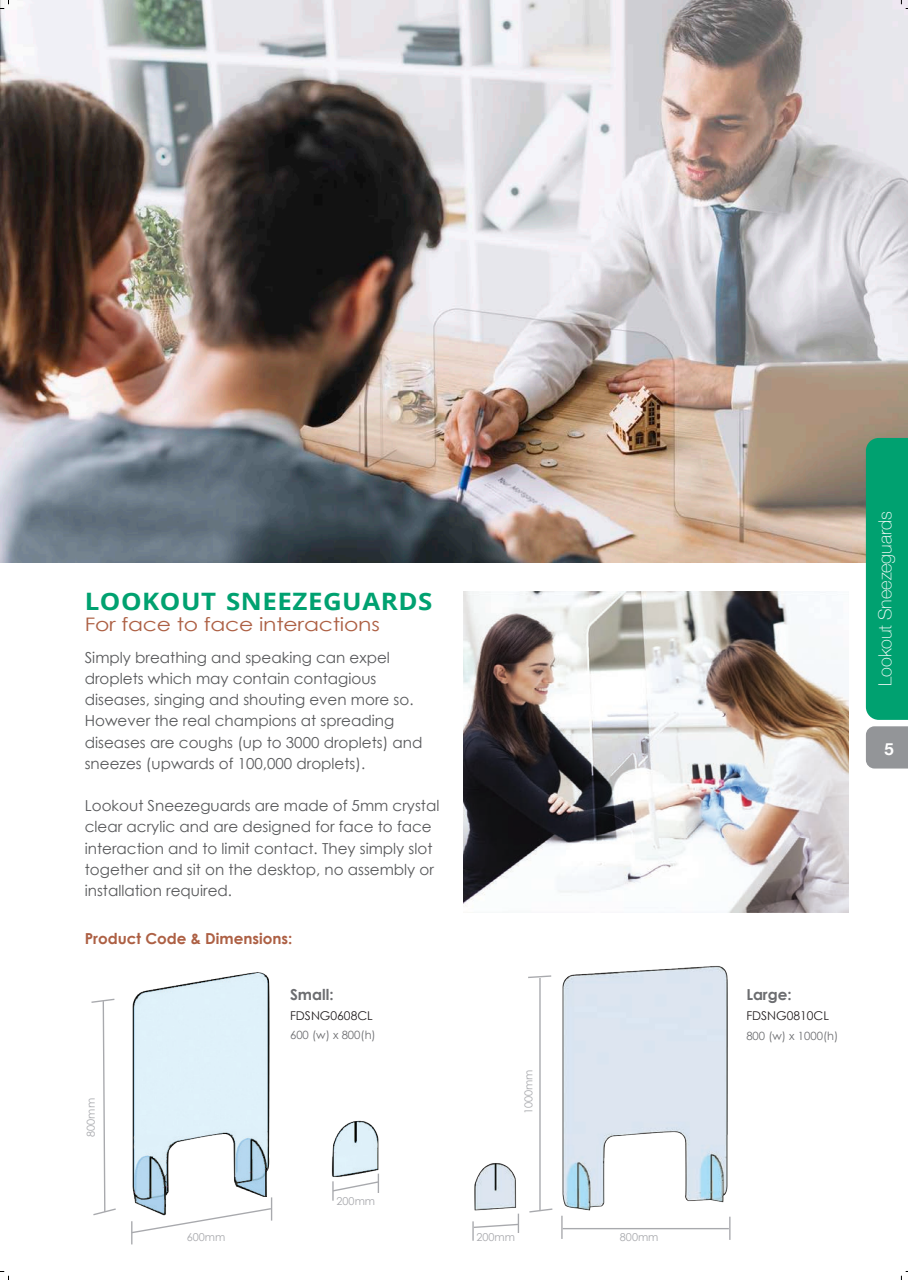
<style>
.page{position:relative;width:908px;height:1280px;background:#fff}
.page>*{position:absolute;margin:0;border:0;box-sizing:border-box;transform-origin:0 0}
.t1{font:700 24px "Open Sans";letter-spacing:.02em;color:#00a170;scale:1.08 1}
.t2{font:18.6px "Century Gothic";letter-spacing:-.01em;color:#ad6044;scale:1.17 1}
.t3{font:100 18.15px "Helvetica Neue";color:#fff}
.t4{font:700 16.65px "Helvetica Neue";color:#fff}
.t5{font:15.15px/21.1px "Century Gothic";color:#57585a}
.t6{font:700 15.15px "Century Gothic";color:#ad6044}
.t7{font:700 15.15px "Century Gothic";color:#6c6d70}
.t8{font:12.15px "Century Gothic";color:#231f20}
.t9{font:11.4px "Century Gothic";color:#6c6d70}
.t10{font:10.95px "Century Gothic";color:#a8a9ad}
</style>
<div class="page">
<img style="left:132px;top:972px;width:247px;height:249px">
<div style="left:866px;top:726px;width:42px;height:42px;background:#939598"></div>
<img style="left:474px;top:966px;width:257px;height:264px">
<img style="left:0;top:0;width:908px;height:563px">
<div style="left:866px;top:438px;width:42px;height:282px;background:#00a170"></div>
<svg style="left:131px;top:1197px;width:141px;height:47px"></svg>
<svg style="left:91px;top:998px;width:25px;height:218px"></svg>
<hr style="left:332px;top:1181px;width:2px;height:20px;background:#a8a9ad">
<svg style="left:331px;top:1173px;width:48px;height:20px"></svg>
<hr style="left:561px;top:1216px;width:2px;height:23px;background:#a8a9ad">
<hr style="left:563px;top:1228px;width:166px;height:1px;background:#a8a9ad">
<hr style="left:729px;top:1217px;width:2px;height:23px;background:#a8a9ad">
<svg style="left:527px;top:974px;width:26px;height:5px"></svg>
<hr style="left:539px;top:978px;width:2px;height:233px;background:#a8a9ad">
<svg style="left:528px;top:1207px;width:26px;height:6px"></svg>
<hr style="left:472px;top:1221px;width:2px;height:20px;background:#a8a9ad">
<svg style="left:472px;top:1213px;width:48px;height:20px"></svg>
<img style="left:464px;top:592px;width:385px;height:321px">
<svg style="left:0;top:0;width:9px;height:9px"></svg>
<svg style="left:901px;top:0;width:7px;height:9px"></svg>
<p class="t1" style="left:85px;top:584px;width:323px">LOOKOUT SNEEZEGUARDS</p>
<p class="t2" style="left:85px;top:613px;width:254px">For face to face interactions</p>
<p class="t5" style="left:85px;top:646px;width:339px">Simply breathing and speaking can expel droplets which may contain contagious diseases, singing and shouting even more so.<br>However the real champions at spreading diseases are coughs (up to 3000 droplets) and sneezes (upwards of 100,000 droplets).</p>
<p class="t5" style="left:85px;top:795px;width:356px">Lookout Sneezeguards are made of 5mm crystal clear acrylic and are designed for face to face interaction and to limit contact. They simply slot together and sit on the desktop, no assembly or installation required.</p>
<p class="t6" style="left:85px;top:929px;width:209px">Product Code &amp; Dimensions:</p>
<p class="t10" style="left:84px;top:1137px;width:40px;rotate:-90deg">800mm</p>
<p class="t10" style="left:187px;top:1230px;width:40px">600mm</p>
<p class="t7" style="left:290px;top:985px;width:45px">Small:</p>
<p class="t8" style="left:290px;top:1008px;width:84px">FDSNG0608CL</p>
<p class="t9" style="left:290px;top:1028px;width:87px">600 (w) x 800(h)</p>
<p class="t10" style="left:337px;top:1194px;width:40px">200mm</p>
<p class="t10" style="left:522px;top:1114px;width:46px;rotate:-90deg">1000mm</p>
<p class="t10" style="left:476px;top:1230px;width:40px">200mm</p>
<p class="t10" style="left:620px;top:1230px;width:40px">800mm</p>
<p class="t3" style="left:871px;top:685px;width:175px;rotate:-90deg">Lookout Sneezeguards</p>
<p class="t4" style="left:885px;top:736px;width:11px">5</p>
<p class="t7" style="left:746px;top:985px;width:47px">Large:</p>
<p class="t8" style="left:746px;top:1008px;width:84px">FDSNG0810CL</p>
<p class="t9" style="left:746px;top:1029px;width:94px">800 (w) x 1000(h)</p>
</div>
